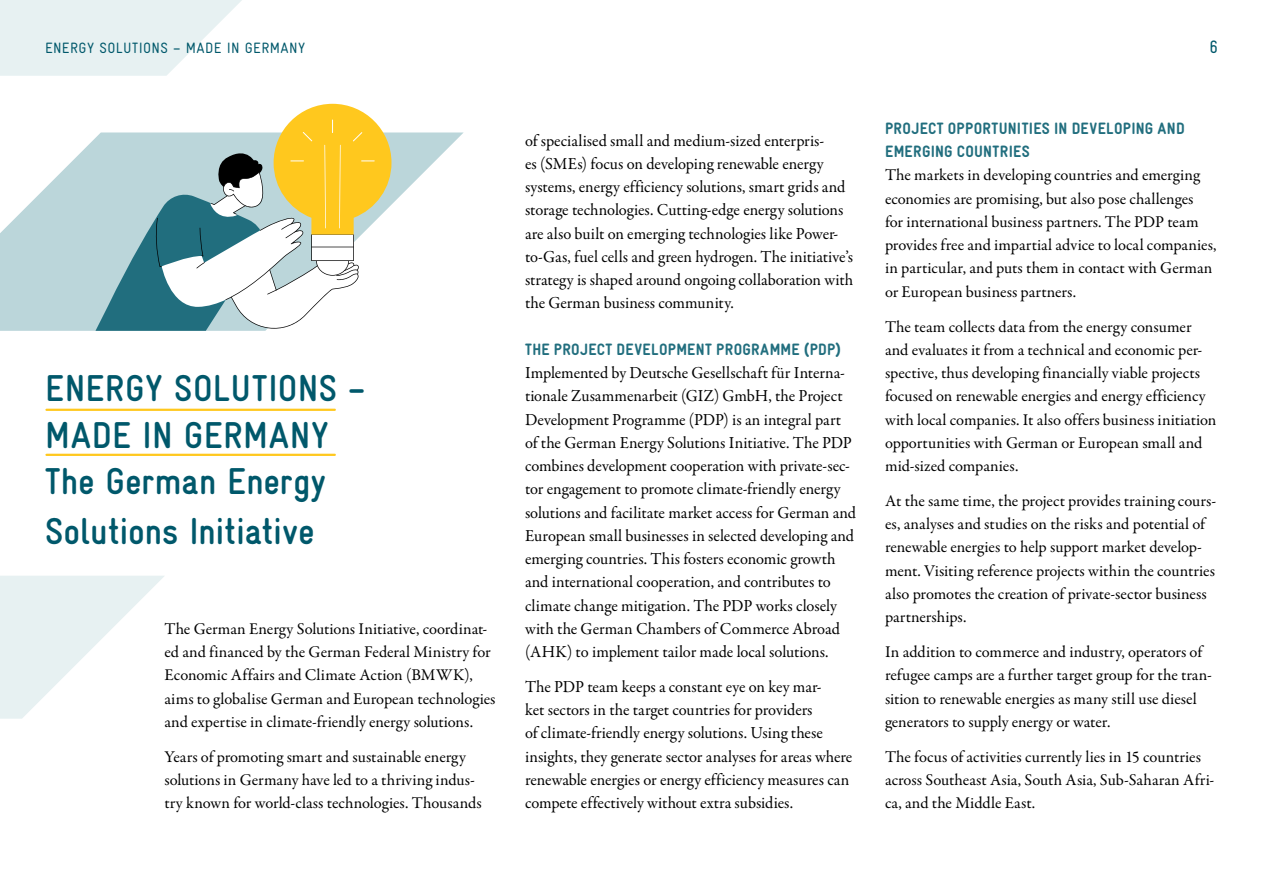
<style>
.page{position:relative;width:1263px;height:893px;background:#fff}
.page>*{position:absolute;margin:0;border:0;box-sizing:border-box;transform-origin:0 0}
.t1{font:700 37.5px/47.5px "Gravur Condensed Pro";color:#00586b}
.t2{font:18px "Gravur Condensed Pro";color:#00586b}
.Fließtext{font:16.95px/23.2px "Garamond Premr Pro";letter-spacing:-.005em;color:#000}
.Fließtext-2{font:16.5px/23.2px "Garamond Premr Pro";color:#000}
.H6_mit_H3-Tag{font:900 16.5px/23.2px "Gravur Condensed Pro";letter-spacing:.025em;color:#216e7e}
.t3{font:15px "Gravur Condensed Pro";letter-spacing:.03em;color:#00586b}
</style>
<div class="page">
<hr style="left:46px;top:454px;width:289px;height:2px;background:#ffc81e">
<hr style="left:46px;top:409px;width:289px;height:2px;background:#ffc81e">
<svg style="left:0;top:0;width:242px;height:76px"></svg>
<svg style="left:0;top:576px;width:164px;height:143px"></svg>
<svg style="left:0;top:132px;width:464px;height:199px"></svg>
<svg style="left:95px;top:104px;width:296px;height:227px"></svg>
<p class="t3" style="left:45px;top:39px;width:262px">ENERGY SOLUTIONS – MADE IN GERMANY</p>
<p class="t2" style="left:1209px;top:36px;width:10px">6</p>
<h2 class="t1" style="left:45px;top:365px;width:322px">ENERGY SOLUTIONS –<br>MADE IN GERMANY<br>The German Energy<br>Solutions Initiative</h2>
<p class="Fließtext-2" style="left:164px;top:617px;width:333px">The German Energy Solutions Initiative, coordinat&shy;ed and financed by the German Federal Ministry for Economic Affairs and Climate Action (BMWK), aims to globalise German and European technologies and expertise in climate-friendly energy solutions.</p>
<p class="Fließtext-2" style="left:164px;top:745px;width:319px">Years of promoting smart and sustainable energy solutions in Germany have led to a thriving indus&shy;try known for world-class technologies. Thousands</p>
<p class="Fließtext" style="left:525px;top:129px;width:330px">of specialised small and medium-sized enterpris-<br>es (SMEs) focus on developing renewable energy systems, energy efficiency solutions, smart grids and storage technologies. Cutting-edge energy solutions are also built on emerging technologies like Power&shy;to-Gas, fuel cells and green hydrogen. The initiative’s strategy is shaped around ongoing collaboration with the German business community.</p>
<h3 class="H6_mit_H3-Tag" style="left:525px;top:338px;width:317px">THE PROJECT DEVELOPMENT PROGRAMME (PDP)</h3>
<p class="Fließtext" style="left:525px;top:361px;width:333px">Implemented by Deutsche Gesellschaft für Interna&shy;tionale Zusammenarbeit (GIZ) GmbH, the Project Development Programme (PDP) is an integral part of the German Energy Solutions Initiative. The PDP combines development cooperation with private-sec&shy;tor engagement to promote climate-friendly energy solutions and facilitate market access for German and European small businesses in selected developing and emerging countries. This fosters economic growth and international cooperation, and contributes to climate change mitigation. The PDP works closely with the German Chambers of Commerce Abroad (AHK) to implement tailor made local solutions.</p>
<p class="Fließtext" style="left:525px;top:675px;width:329px">The PDP team keeps a constant eye on key mar-<br>ket sectors in the target countries for providers<br>of climate-friendly energy solutions. Using these insights, they generate sector analyses for areas where renewable energies or energy efficiency measures can compete effectively without extra subsidies.</p>
<h3 class="H6_mit_H3-Tag" style="left:885px;top:117px;width:301px">PROJECT OPPORTUNITIES IN DEVELOPING AND<br>EMERGING COUNTRIES</h3>
<p class="Fließtext-2" style="left:885px;top:164px;width:333px">The markets in developing countries and emerging economies are promising, but also pose challenges<br>for international business partners. The PDP team provides free and impartial advice to local companies, in particular, and puts them in contact with German or European business partners.</p>
<p class="Fließtext-2" style="left:885px;top:315px;width:333px">The team collects data from the energy consumer and evaluates it from a technical and economic per&shy;spective, thus developing financially viable projects focused on renewable energies and energy efficiency with local companies. It also offers business initiation opportunities with German or European small and mid-sized companies.</p>
<p class="Fließtext-2" style="left:885px;top:489px;width:333px">At the same time, the project provides training cours&shy;es, analyses and studies on the risks and potential of renewable energies to help support market develop&shy;ment. Visiting reference projects within the countries also promotes the creation of private-sector business partnerships.</p>
<p class="Fließtext-2" style="left:885px;top:641px;width:328px">In addition to commerce and industry, operators of refugee camps are a further target group for the tran&shy;sition to renewable energies as many still use diesel generators to supply energy or water.</p>
<p class="Fließtext-2" style="left:885px;top:745px;width:331px">The focus of activities currently lies in 15 countries across Southeast Asia, South Asia, Sub-Saharan Afri&shy;ca, and the Middle East.</p>
</div>
